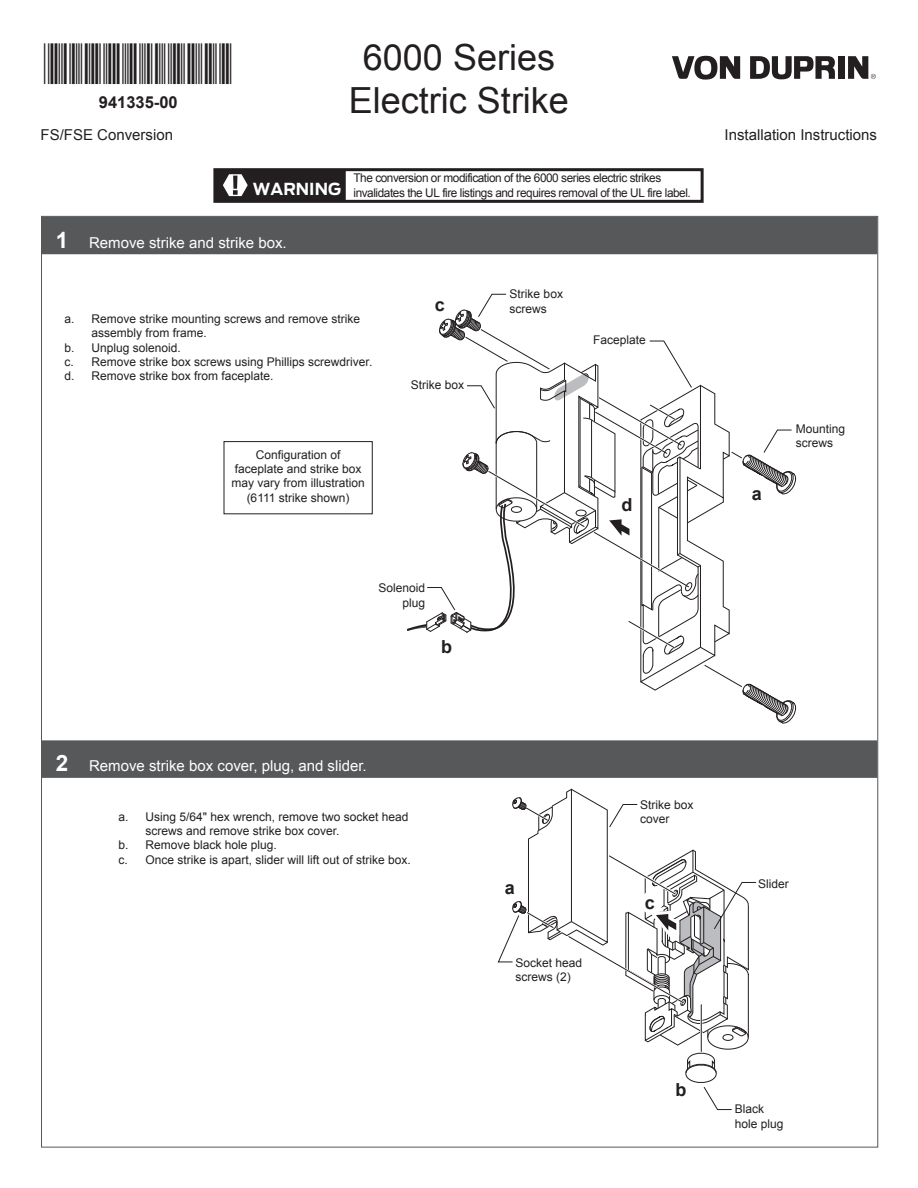
<style>
.page{position:relative;width:918px;height:1188px;background:#fff}
.page>*{position:absolute;margin:0;border:0;box-sizing:border-box;transform-origin:0 0}
.Bar_Code_39{font:37.5px "Code 39 hoch Logitogo";color:#231f20}
.t1{font:36px/43.2px "Arial";color:#231f20;text-align:center}
.t2{font:700 18px "Arial";color:#231f20}
.Part_Number{font:700 16.5px "Arial";color:#231f20}
.t3{font:700 16.5px "Antenna";color:#fff}
.t4{font:15px "Arial";color:#fff}
.Subtitle_Right{font:15px "Arial";color:#231f20}
.t5{font:12px/14.4px "Arial";color:#231f20}
.t6{font:12px/14.4px "Arial";letter-spacing:-.035em;color:#231f20}
.s1{font-weight:700;font-size:22.5px}
</style>
<div class="page">
<svg style="left:672px;top:55px;width:204px;height:25px"></svg>
<div style="left:42px;top:217px;width:835px;height:37px;background:#57585a"></div>
<div style="left:42px;top:740px;width:835px;height:38px;background:#57585a"></div>
<svg style="left:406px;top:294px;width:391px;height:430px"></svg>
<div style="left:224px;top:441px;width:148px;height:73px;border:1px solid #231f20"></div>
<svg style="left:498px;top:789px;width:258px;height:321px"></svg>
<div style="left:216px;top:171px;width:130px;height:30px;background:#231f20"></div>
<svg style="left:223px;top:174px;width:25px;height:23px"></svg>
<div style="left:213px;top:168px;width:491px;height:35px;border:3px solid #231f20"></div>
<p class="Bar_Code_39" style="left:78px;top:40px;width:70px">✔ ✓✓</p>
<p class="Part_Number" style="left:99px;top:91px;width:80px">941335-00</p>
<p class="t1" style="left:349px;top:36px;width:222px">6000 Series<br>Electric Strike</p>
<p class="Subtitle_Right" style="left:41px;top:125px;width:134px">FS/FSE Conversion</p>
<p class="Subtitle_Right" style="left:725px;top:125px;width:154px">Installation Instructions</p>
<p class="t3" style="left:253px;top:177px;width:90px">WARNING</p>
<p class="t6" style="left:353px;top:171px;width:339px">The conversion or modification of the 6000 series electric strikes invalidates the UL fire listings and requires removal of the UL fire label.</p>
<p class="t4" style="left:56px;top:232px;width:232px"><span class="s1">1</span> Remove strike and strike box.</p>
<p class="t5" style="left:65px;top:311px;width:297px">a. Remove strike mounting screws and remove strike</p>
<p class="t5" style="left:92px;top:326px;width:117px">assembly from frame.</p>
<p class="t5" style="left:65px;top:340px;width:118px">b. Unplug solenoid.</p>
<p class="t5" style="left:65px;top:355px;width:309px">c. Remove strike box screws using Phillips screwdriver.</p>
<p class="t5" style="left:65px;top:369px;width:211px">d. Remove strike box from faceplate.</p>
<p class="t5" style="left:231px;top:447px;width:135px;text-align:center">Configuration of faceplate and strike box may vary from illustration (6111 strike shown)</p>
<p class="t2" style="left:435px;top:292px;width:12px">c</p>
<p class="t5" style="left:411px;top:378px;width:55px">Strike box</p>
<p class="t5" style="left:378px;top:581px;width:48px;text-align:right">Solenoid plug</p>
<p class="t2" style="left:441px;top:635px;width:12px">b</p>
<p class="t4" style="left:56px;top:756px;width:312px"><span class="s1">2</span> Remove strike box cover, plug, and slider.</p>
<p class="t5" style="left:119px;top:809px;width:292px">a. Using 5/64" hex wrench, remove two socket head</p>
<p class="t5" style="left:146px;top:824px;width:196px">screws and remove strike box cover.</p>
<p class="t5" style="left:119px;top:838px;width:160px">b. Remove black hole plug.</p>
<p class="t5" style="left:119px;top:853px;width:294px">c. Once strike is apart, slider will lift out of strike box.</p>
<p class="t5" style="left:510px;top:287px;width:55px">Strike box screws</p>
<p class="t5" style="left:593px;top:333px;width:54px">Faceplate</p>
<p class="t2" style="left:622px;top:493px;width:12px">d</p>
<p class="t2" style="left:505px;top:876px;width:12px">a</p>
<p class="t5" style="left:515px;top:955px;width:68px">Socket head screws (2)</p>
<p class="t5" style="left:640px;top:797px;width:55px">Strike box cover</p>
<p class="t2" style="left:645px;top:891px;width:12px">c</p>
<p class="t2" style="left:675px;top:1078px;width:12px">b</p>
<p class="t2" style="left:752px;top:482px;width:12px">a</p>
<p class="t5" style="left:796px;top:421px;width:51px">Mounting screws</p>
<p class="t5" style="left:758px;top:876px;width:32px">Slider</p>
<p class="t5" style="left:735px;top:1102px;width:50px">Black hole plug</p>
</div>
